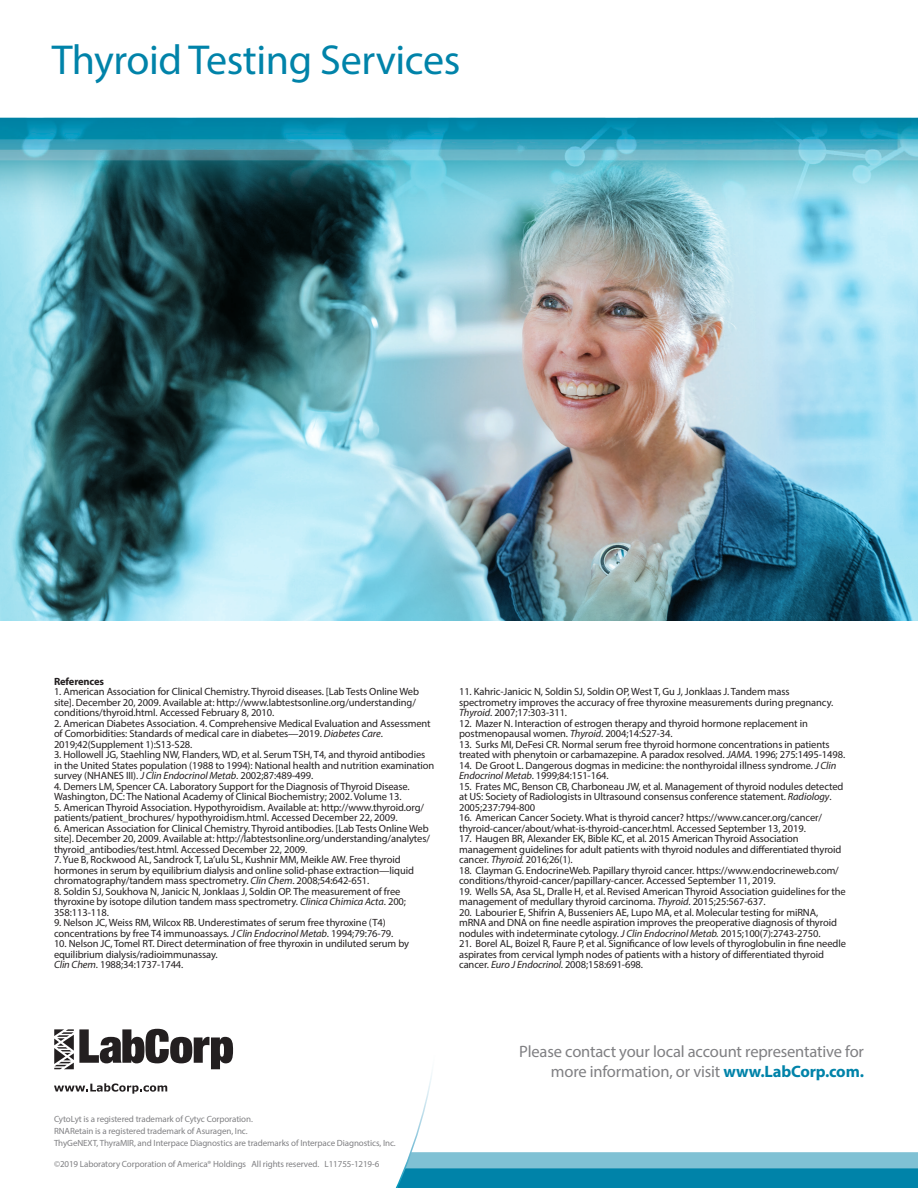
<style>
.page{position:relative;width:918px;height:1188px;background:#fff}
.page>*{position:absolute;margin:0;border:0;box-sizing:border-box;transform-origin:0 0}
.t1{font:42px "Myriad Pro";letter-spacing:-.01em;color:#0083a9}
.t2{font:16.5px/19.5px "Myriad Pro";letter-spacing:-.01em;color:#808083;text-align:right}
.t3{font:10.5px/10.5px "Myriad Pro";letter-spacing:-.01em;color:#231f20}
.t4{font:700 10.5px "Myriad Pro";letter-spacing:-.01em;color:#231f20}
.t5{font:9px/12px "Myriad Pro";letter-spacing:-.01em;color:#808083}
.s1{font-style:italic}
.s2{font-weight:700;color:#0083a9}
</style>
<div class="page">
<svg style="left:54px;top:1029px;width:179px;height:40px"></svg>
<svg style="left:54px;top:1083px;width:113px;height:11px"></svg>
<img style="left:0;top:237px;width:918px;height:384px">
<svg style="left:395px;top:1073px;width:523px;height:115px"></svg>
<img style="left:0;top:117px;width:918px;height:120px">
<h1 class="t1" style="left:52px;top:34px;width:410px">Thyroid Testing Services</h1>
<p class="t4" style="left:54px;top:674px;width:52px">References</p>
<p class="t3" style="left:54px;top:686px;width:367px">1. American Association for Clinical Chemistry. Thyroid diseases. [Lab Tests Online Web site]. December 20, 2009. Available at: http://www.labtestsonline.org/understanding/ conditions/thyroid.html. Accessed February 8, 2010.</p>
<p class="t3" style="left:54px;top:718px;width:378px">2. American Diabetes Association. 4. Comprehensive Medical Evaluation and Assessment of Comorbidities: Standards of medical care in diabetes—2019. <span class="s1">Diabetes Care</span>.<br>2019;42(Supplement 1):S13-S28.</p>
<p class="t3" style="left:54px;top:749px;width:382px">3. Hollowell JG, Staehling NW, Flanders, WD, et al. Serum TSH, T4, and thyroid antibodies in the United States population (1988 to 1994): National health and nutrition examination survey (NHANES III). <span class="s1">J Clin Endocrinol Metab</span>. 2002;87:489-499.</p>
<p class="t3" style="left:54px;top:781px;width:357px">4. Demers LM, Spencer CA. Laboratory Support for the Diagnosis of Thyroid Disease.<br>Washington, DC: The National Academy of Clinical Biochemistry; 2002. Volume 13.</p>
<p class="t3" style="left:54px;top:802px;width:372px">5. American Thyroid Association. Hypothyroidism. Available at: http://www.thyroid.org/ patients/patient_brochures/ hypothyroidism.html. Accessed December 22, 2009.</p>
<p class="t3" style="left:54px;top:823px;width:378px">6. American Association for Clinical Chemistry. Thyroid antibodies. [Lab Tests Online Web site]. December 20, 2009. Available at: http://labtestsonline.org/understanding/analytes/ thyroid_antibodies/test.html. Accessed December 22, 2009.</p>
<p class="t3" style="left:54px;top:854px;width:361px">7. Yue B, Rockwood AL, Sandrock T, La’ulu SL, Kushnir MM, Meikle AW. Free thyroid hormones in serum by equilibrium dialysis and online solid-phase extraction—liquid chromatography/tandem mass spectrometry. <span class="s1">Clin Chem</span>. 2008;54:642-651.</p>
<p class="t3" style="left:54px;top:886px;width:354px">8. Soldin SJ, Soukhova N, Janicic N, Jonklaas J, Soldin OP. The measurement of free thyroxine by isotope dilution tandem mass spectrometry. <span class="s1">Clinica Chimica Acta</span>. 200;<br>358:113-118.</p>
<p class="t3" style="left:54px;top:917px;width:341px">9. Nelson JC, Weiss RM, Wilcox RB. Underestimates of serum free thyroxine (T4) concentrations by free T4 immunoassays. <span class="s1">J Clin Endocrinol Metab</span>. 1994;79:76-79.</p>
<p class="t3" style="left:54px;top:938px;width:357px">10. Nelson JC, Tomel RT. Direct determination of free thyroxin in undiluted serum by equilibrium dialysis/radioimmunassay.<br><span class="s1">Clin Chem</span>. 1988;34:1737-1744.</p>
<p class="t3" style="left:459px;top:686px;width:376px">11. Kahric-Janicic N, Soldin SJ, Soldin OP, West T, Gu J, Jonklaas J. Tandem mass spectrometry improves the accuracy of free thyroxine measurements during pregnancy.<br><span class="s1">Thyroid</span>. 2007;17:303-311.</p>
<p class="t3" style="left:459px;top:718px;width:350px">12. Mazer N. Interaction of estrogen therapy and thyroid hormone replacement in postmenopausal women. <span class="s1">Thyroid</span>. 2004;14:S27-34.</p>
<p class="t3" style="left:459px;top:739px;width:388px">13. Surks MI, DeFesi CR. Normal serum free thyroid hormone concentrations in patients treated with phenytoin or carbamazepine. A paradox resolved. <span class="s1">JAMA</span>. 1996; 275:1495-1498.</p>
<p class="t3" style="left:459px;top:760px;width:379px">14. De Groot L. Dangerous dogmas in medicine: the nonthyroidal illness syndrome. <span class="s1">J Clin<br>Endocrinol Metab</span>. 1999;84:151-164.</p>
<p class="t3" style="left:459px;top:781px;width:386px">15. Frates MC, Benson CB, Charboneau JW, et al. Management of thyroid nodules detected at US: Society of Radiologists in Ultrasound consensus conference statement. <span class="s1">Radiology</span>.<br>2005;237:794-800</p>
<p class="t3" style="left:459px;top:812px;width:365px">16. American Cancer Society. What is thyroid cancer? https://www.cancer.org/cancer/ thyroid-cancer/about/what-is-thyroid-cancer.html. Accessed September 13, 2019.</p>
<p class="t3" style="left:459px;top:833px;width:384px">17. Haugen BR, Alexander EK, Bible KC, et al. 2015 American Thyroid Association management guidelines for adult patients with thyroid nodules and differentiated thyroid cancer. <span class="s1">Thyroid.</span> 2016;26(1).</p>
<p class="t3" style="left:459px;top:865px;width:381px">18. Clayman G. EndocrineWeb. Papillary thyroid cancer. https://www.endocrineweb.com/ conditions/thyroid-cancer/papillary-cancer. Accessed September 11, 2019.</p>
<p class="t3" style="left:459px;top:886px;width:388px">19. Wells SA, Asa SL, Dralle H, et al. Revised American Thyroid Association guidelines for the management of medullary thyroid carcinoma. <span class="s1">Thyroid</span>. 2015;25:567-637.</p>
<p class="t3" style="left:459px;top:907px;width:379px">20. Labourier E, Shifrin A, Busseniers AE, Lupo MA, et al. Molecular testing for miRNA, mRNA and DNA on fine needle aspiration improves the preoperative diagnosis of thyroid nodules with indeterminate cytology. <span class="s1">J Clin Endocrinol Metab.</span> 2015;100(7):2743-2750.</p>
<p class="t3" style="left:459px;top:938px;width:388px">21. Borel AL, Boizel R, Faure P, et al. Significance of low levels of thyroglobulin in fine needle aspirates from cervical lymph nodes of patients with a history of differentiated thyroid cancer. <span class="s1">Euro J Endocrinol.</span> 2008;158:691-698.</p>
<p class="t5" style="left:54px;top:1113px;width:343px">CytoLyt is a registered trademark of Cytyc Corporation.<br>RNARetain is a registered trademark of Asuragen, Inc.<br>ThyGeNEXT, ThyraMIR, and Interpace Diagnostics are trademarks of Interpace Diagnostics, Inc.</p>
<p class="t5" style="left:54px;top:1158px;width:327px">©2019 Laboratory Corporation of America® Holdings All rights reserved. L11755-1219-6</p>
<h2 class="t2" style="left:519px;top:1042px;width:346px">Please contact your local account representative for more information, or visit <span class="s2">www.LabCorp.com.</span></h2>
</div>
